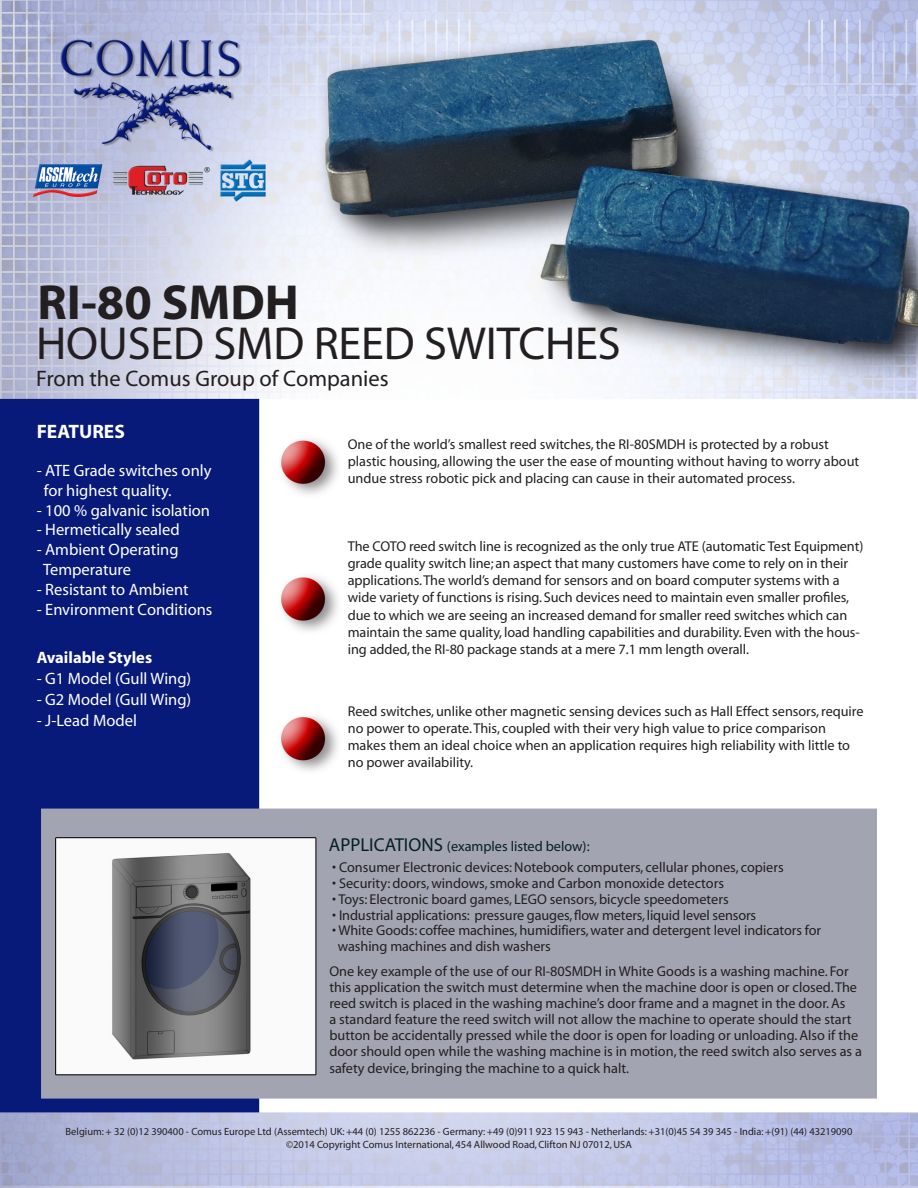
<style>
.page{position:relative;width:918px;height:1188px;background:#fff}
.page>*{position:absolute;margin:0;border:0;box-sizing:border-box;transform-origin:0 0}
.t1{font:700 49.5px "Myriad";color:#231f20}
.t2{font:46.5px "Myriad";letter-spacing:-.005em;color:#231f20}
.t3{font:22.5px "Myriad";color:#231f20}
.t4{font:700 19.5px "Myriad";color:#fff}
.t5{font:16.5px "Myriad";color:#fff}
.t6{font:700 16.5px "Myriad";color:#fff}
.t7{font:14.25px/17.1px "Myriad";color:#231f20}
.t8{font:14.25px "Myriad";color:#061f24}
.t9{font:10.5px "Myriad";color:#231f20}
.s1{font-size:18.75px}
</style>
<div class="page">
<img style="left:0;top:0;width:918px;height:1188px">
<p class="t1" style="left:38px;top:277px;width:263px">RI-80 SMDH</p>
<p class="t2" style="left:36px;top:321px;width:586px">HOUSED SMD REED SWITCHES</p>
<p class="t3" style="left:36px;top:368px;width:354px">From the Comus Group of Companies</p>
<p class="t4" style="left:37px;top:422px;width:90px">FEATURES</p>
<p class="t5" style="left:37px;top:462px;width:176px">- ATE Grade switches only</p>
<p class="t5" style="left:44px;top:482px;width:129px">for highest quality.</p>
<p class="t5" style="left:37px;top:502px;width:175px">- 100 % galvanic isolation</p>
<p class="t5" style="left:37px;top:522px;width:144px">- Hermetically sealed</p>
<p class="t5" style="left:37px;top:541px;width:143px">- Ambient Operating</p>
<p class="t5" style="left:43px;top:561px;width:90px">Temperature</p>
<p class="t5" style="left:37px;top:581px;width:153px">- Resistant to Ambient</p>
<p class="t5" style="left:37px;top:601px;width:177px">- Environment Conditions</p>
<p class="t6" style="left:37px;top:649px;width:117px">Available Styles</p>
<p class="t5" style="left:37px;top:670px;width:156px">- G1 Model (Gull Wing)</p>
<p class="t5" style="left:37px;top:691px;width:156px">- G2 Model (Gull Wing)</p>
<p class="t5" style="left:37px;top:712px;width:102px">- J-Lead Model</p>
<p class="t7" style="left:348px;top:436px;width:513px">One of the world’s smallest reed switches, the RI-80SMDH is protected by a robust plastic housing, allowing the user the ease of mounting without having to worry about undue stress robotic pick and placing can cause in their automated process.</p>
<p class="t7" style="left:348px;top:538px;width:517px">The COTO reed switch line is recognized as the only true ATE (automatic Test Equipment) grade quality switch line; an aspect that many customers have come to rely on in their applications. The world’s demand for sensors and on board computer systems with a wide variety of functions is rising. Such devices need to maintain even smaller profiles, due to which we are seeing an increased demand for smaller reed switches which can maintain the same quality, load handling capabilities and durability. Even with the hous&shy;ing added, the RI-80 package stands at a mere 7.1 mm length overall.</p>
<p class="t7" style="left:348px;top:703px;width:517px">Reed switches, unlike other magnetic sensing devices such as Hall Effect sensors, require no power to operate. This, coupled with their very high value to price comparison makes them an ideal choice when an application requires high reliability with little to no power availability.</p>
<p class="t8" style="left:329px;top:839px;width:262px"><span class="s1">APPLICATIONS</span> (examples listed below):</p>
<p class="t7" style="left:332px;top:860px;width:453px">• Consumer Electronic devices: Notebook computers, cellular phones, copiers</p>
<p class="t7" style="left:332px;top:876px;width:394px">• Security: doors, windows, smoke and Carbon monoxide detectors</p>
<p class="t7" style="left:332px;top:891px;width:398px">• Toys: Electronic board games, LEGO sensors, bicycle speedometers</p>
<p class="t7" style="left:332px;top:907px;width:426px">• Industrial applications: pressure gauges, flow meters, liquid level sensors</p>
<p class="t7" style="left:332px;top:923px;width:491px">• White Goods: coffee machines, humidifiers, water and detergent level indicators for</p>
<p class="t7" style="left:338px;top:939px;width:214px">washing machines and dish washers</p>
<p class="t7" style="left:329px;top:964px;width:534px;line-height:16.2px">One key example of the use of our RI-80SMDH in White Goods is a washing machine. For this application the switch must determine when the machine door is open or closed. The reed switch is placed in the washing machine’s door frame and a magnet in the door. As<br>a standard feature the reed switch will not allow the machine to operate should the start button be accidentally pressed while the door is open for loading or unloading. Also if the door should open while the washing machine is in motion, the reed switch also serves as a safety device, bringing the machine to a quick halt.</p>
<p class="t9" style="left:66px;top:1127px;width:788px">Belgium: + 32 (0)12 390400 - Comus Europe Ltd (Assemtech) UK: +44 (0) 1255 862236 - Germany: +49 (0)911 923 15 943 - Netherlands: +31(0)45 54 39 345 - India: +(91) (44) 43219090</p>
<p class="t9" style="left:286px;top:1139px;width:347px">©2014 Copyright Comus International, 454 Allwood Road, Clifton NJ 07012, USA</p>
</div>
